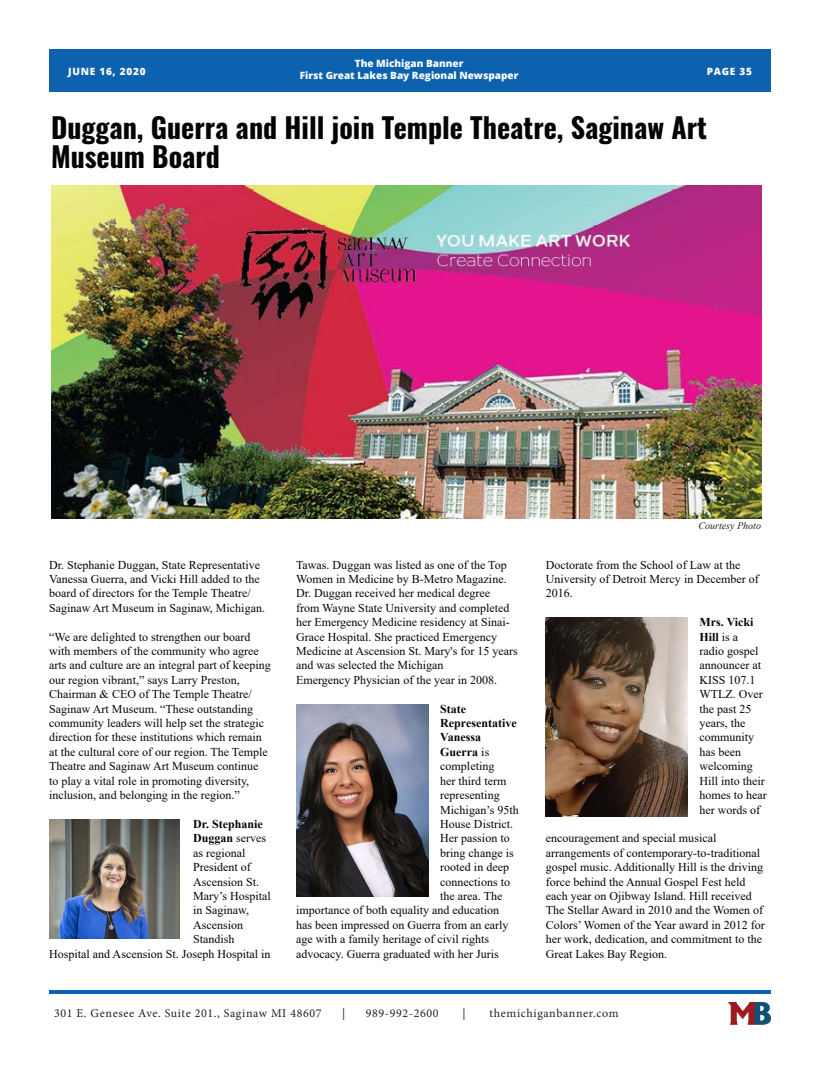
<style>
.page{position:relative;width:820px;height:1078px;background:#fff}
.page>*{position:absolute;margin:0;border:0;box-sizing:border-box;transform-origin:0 0}
.t1{font:700 28px/29px "Oswald";color:#040503}
.t2{font:12px/14.4px "Times New Roman";color:#040503}
.t3{font:12px "Minion Pro";letter-spacing:.05em;color:#231f20}
.t4{font:700 12px "Times New Roman";color:#040503}
.t5{font:800 10px/12px "Open Sans";color:#fff;text-align:center}
.t6{font:italic 10px "Times New Roman";color:#231f20}
.t7{font:800 10px "Open Sans";letter-spacing:.075em;color:#fff}
.s1{font-weight:400}
.s2{font-weight:700}
</style>
<div class="page">
<div style="left:49px;top:50px;width:721px;height:42px;background:#0d62b0"></div>
<hr style="left:49px;top:990px;width:721px;height:3px;background:#0d62b0">
<img style="left:728px;top:1002px;width:42px;height:22px">
<img style="left:49px;top:819px;width:130px;height:119px">
<img style="left:296px;top:704px;width:132px;height:192px">
<img style="left:545px;top:617px;width:142px;height:199px">
<img style="left:51px;top:185px;width:709px;height:333px">
<p class="t7" style="left:68px;top:64px;width:79px">JUNE 16, 2020</p>
<p class="t5" style="left:300px;top:57px;width:220px">The Michigan Banner<br>First Great Lakes Bay Regional Newspaper</p>
<p class="t5" style="left:706px;top:65px;width:47px">PAGE 35</p>
<p class="t1" style="left:51px;top:114px;width:657px">Duggan, Guerra and Hill join Temple Theatre, Saginaw Art<br>Museum Board</p>
<p class="t2" style="left:49px;top:556px;width:217px">Dr. Stephanie Duggan, State Representative Vanessa Guerra, and Vicki Hill added to the board of directors for the Temple Theatre/ Saginaw Art Museum in Saginaw, Michigan.</p>
<p class="t2" style="left:49px;top:628px;width:223px">“We are delighted to strengthen our board with members of the community who agree arts and culture are an integral part of keeping our region vibrant,” says Larry Preston, Chairman &amp; CEO of The Temple Theatre/ Saginaw Art Museum. “These outstanding community leaders will help set the strategic direction for these institutions which remain at the cultural core of our region. The Temple Theatre and Saginaw Art Museum continue to play a vital role in promoting diversity, inclusion, and belonging in the region.”</p>
<p class="t4" style="left:193px;top:815px;width:71px">Dr. Stephanie</p>
<p class="t4" style="left:193px;top:829px;width:75px">Duggan <span class="s1">serves</span></p>
<p class="t2" style="left:193px;top:844px;width:54px">as regional</p>
<p class="t2" style="left:193px;top:859px;width:59px">President of</p>
<p class="t2" style="left:193px;top:873px;width:68px">Ascension St.</p>
<p class="t2" style="left:193px;top:888px;width:79px">Mary’s Hospital</p>
<p class="t2" style="left:193px;top:902px;width:57px">in Saginaw,</p>
<p class="t2" style="left:193px;top:916px;width:51px">Ascension</p>
<p class="t2" style="left:193px;top:931px;width:43px">Standish</p>
<p class="t2" style="left:49px;top:945px;width:222px">Hospital and Ascension St. Joseph Hospital in</p>
<p class="t2" style="left:296px;top:556px;width:223px">Tawas. Duggan was listed as one of the Top Women in Medicine by B-Metro Magazine.<br>Dr. Duggan received her medical degree<br>from Wayne State University and completed her Emergency Medicine residency at Sinai-Grace Hospital. She practiced Emergency Medicine at Ascension St. Mary's for 15 years and was selected the Michigan</p>
<p class="t2" style="left:296px;top:672px;width:202px">Emergency Physician of the year in 2008.</p>
<p class="t4" style="left:440px;top:699px;width:27px">State</p>
<p class="t4" style="left:440px;top:714px;width:78px">Representative</p>
<p class="t4" style="left:440px;top:728px;width:42px">Vanessa</p>
<p class="t4" style="left:440px;top:743px;width:50px">Guerra <span class="s1">is</span></p>
<p class="t2" style="left:440px;top:758px;width:55px">completing</p>
<p class="t2" style="left:440px;top:772px;width:67px">her third term</p>
<p class="t2" style="left:440px;top:787px;width:61px">representing</p>
<p class="t2" style="left:440px;top:801px;width:80px">Michigan’s 95th</p>
<p class="t2" style="left:440px;top:816px;width:74px">House District.</p>
<p class="t2" style="left:440px;top:830px;width:71px">Her passion to</p>
<p class="t2" style="left:440px;top:844px;width:75px">bring change is</p>
<p class="t2" style="left:440px;top:859px;width:70px">rooted in deep</p>
<p class="t2" style="left:440px;top:873px;width:71px">connections to</p>
<p class="t2" style="left:440px;top:888px;width:64px">the area. The</p>
<p class="t2" style="left:296px;top:902px;width:204px">importance of both equality and education</p>
<p class="t2" style="left:296px;top:916px;width:214px">has been impressed on Guerra from an early</p>
<p class="t2" style="left:296px;top:931px;width:194px">age with a family heritage of civil rights</p>
<p class="t2" style="left:296px;top:945px;width:204px">advocacy. Guerra graduated with her Juris</p>
<p class="t6" style="left:698px;top:519px;width:64px">Courtesy Photo</p>
<p class="t2" style="left:545px;top:556px;width:214px">Doctorate from the School of Law at the<br>University of Detroit Mercy in December of<br>2016.</p>
<p class="t2" style="left:699px;top:614px;width:69px"><span class="s2">Mrs. Vicki<br>Hill</span> is a<br>radio gospel announcer at<br>KISS 107.1<br>WTLZ. Over the past 25 years, the community has been welcoming<br>Hill into their homes to hear her words of</p>
<p class="t2" style="left:545px;top:830px;width:220px">encouragement and special musical arrangements of contemporary-to-traditional gospel music. Additionally Hill is the driving force behind the Annual Gospel Fest held each year on Ojibway Island. Hill received The Stellar Award in 2010 and the Women of Colors’ Women of the Year award in 2012 for her work, dedication, and commitment to the Great Lakes Bay Region.</p>
<p class="t3" style="left:54px;top:1004px;width:269px">301 E. Genesee Ave. Suite 201., Saginaw MI 48607</p>
<p class="t3" style="left:342px;top:1004px;width:5px">|</p>
<p class="t3" style="left:366px;top:1004px;width:74px">989-992-2600</p>
<p class="t3" style="left:462px;top:1004px;width:5px">|</p>
<p class="t3" style="left:489px;top:1004px;width:130px">themichiganbanner.com</p>
</div>
